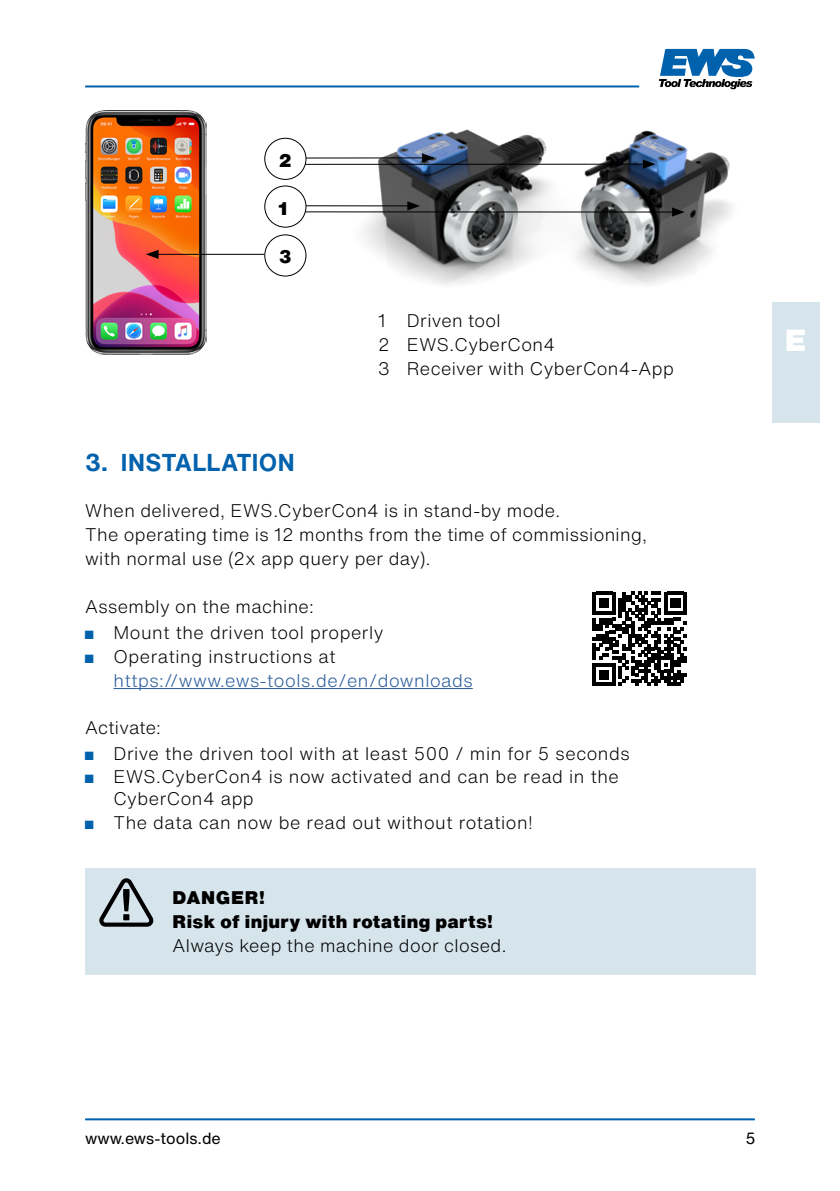
<style>
.page{position:relative;width:840px;height:1191px;background:#fff}
.page>*{position:absolute;margin:0;border:0;box-sizing:border-box;transform-origin:0 0}
.t1{font:900 30px "Helvetica Now Text";color:#fff}
.t2{font:700 24px "Helvetica Now Text";letter-spacing:.015em;color:#0061ad}
.t3{font:300 18px/24px "Helvetica Now Text";letter-spacing:.025em;color:#000}
.t4{font:300 18px/24px "Helvetica Now Text";letter-spacing:.03em;color:#275b9b}
.t5{font:900 18px/24px "Helvetica Now Text";letter-spacing:.02em;color:#000}
.t6{font:16px "Helvetica Now Text";color:#000}
.s1{font-family:"Arial Narrow";font-weight:400;color:#0061ad}
.s2{color:#000}
</style>
<div class="page">
<svg style="left:659px;top:49px;width:95px;height:40px"></svg>
<hr style="left:85px;top:85px;width:554px;height:2px;background:#0061ad">
<hr style="left:85px;top:1118px;width:669px;height:2px;background:#0061ad">
<svg style="left:771px;top:302px;width:68px;height:120px;fill:#d6e4ec"></svg>
<img style="left:344px;top:129px;width:388px;height:156px">
<div style="left:85px;top:868px;width:670px;height:107px;background:#d6e4ec"></div>
<svg style="left:99px;top:878px;width:54px;height:48px"></svg>
<hr style="left:113px;top:688px;width:359px;height:1px;background:#275b9b">
<img style="left:85px;top:110px;width:121px;height:244px">
<hr style="left:274px;top:157px;width:151px;height:2px;background:#000">
<svg style="left:422px;top:153px;width:12px;height:9px"></svg>
<hr style="left:276px;top:205px;width:134px;height:1px;background:#000">
<svg style="left:407px;top:201px;width:13px;height:9px"></svg>
<hr style="left:274px;top:211px;width:401px;height:1px;background:#000">
<svg style="left:671px;top:207px;width:13px;height:10px"></svg>
<hr style="left:276px;top:164px;width:369px;height:1px;background:#000">
<svg style="left:642px;top:160px;width:13px;height:9px"></svg>
<hr style="left:155px;top:254px;width:109px;height:1px;background:#000">
<svg style="left:146px;top:250px;width:12px;height:9px"></svg>
<div style="left:264px;top:186px;width:42px;height:41px;background:#fff;border-radius:50%"></div>
<div style="left:264px;top:185px;width:42px;height:43px;border:1px solid #000;border-radius:50%"></div>
<div style="left:264px;top:138px;width:42px;height:41px;background:#fff;border-radius:50%"></div>
<div style="left:264px;top:138px;width:42px;height:42px;border:1px solid #000;border-radius:50%"></div>
<div style="left:264px;top:234px;width:42px;height:42px;border:1px solid #000;border-radius:50%"></div>
<svg style="left:592px;top:592px;width:94px;height:94px"></svg>
<p class="t5" style="left:278px;top:148px;width:15px">2</p>
<p class="t5" style="left:278px;top:196px;width:11px">1</p>
<p class="t5" style="left:278px;top:244px;width:15px">3</p>
<h2 class="t2" style="left:85px;top:444px;width:211px">3. INSTALLATION</h2>
<p class="t3" style="left:378px;top:308px;width:297px">1 Driven tool<br>2 EWS.CyberCon4<br>3 Receiver with CyberCon4-App</p>
<p class="t3" style="left:85px;top:498px;width:563px">When delivered, EWS.CyberCon4 is in stand-by mode.<br>The operating time is 12 months from the time of commissioning, with normal use (2x app query per day).</p>
<p class="t3" style="left:85px;top:594px;width:230px">Assembly on the machine:</p>
<p class="t3" style="left:85px;top:620px;width:300px"><span class="s1">■</span> Mount the driven tool properly</p>
<p class="t4" style="left:113px;top:643px;width:360px;text-indent:-28px"><span class="s1">■</span> <span class="s2">Operating instructions at </span>https://www.ews-tools.de/en/downloads</p>
<p class="t3" style="left:85px;top:715px;width:77px">Activate:</p>
<p class="t3" style="left:85px;top:741px;width:546px"><span class="s1">■</span> Drive the driven tool with at least 500 / min for 5 seconds</p>
<p class="t3" style="left:113px;top:765px;width:506px;line-height:22px;text-indent:-28px"><span class="s1">■</span> EWS.CyberCon4 is now activated and can be read in the<br>CyberCon4 app</p>
<p class="t3" style="left:85px;top:809px;width:449px"><span class="s1">■</span> The data can now be read out without rotation!</p>
<p class="t5" style="left:172px;top:885px;width:322px">DANGER!<br>Risk of injury with rotating parts!</p>
<p class="t3" style="left:172px;top:933px;width:335px">Always keep the machine door closed.</p>
<h1 class="t1" style="left:784px;top:317px;width:23px">E</h1>
<p class="t6" style="left:85px;top:1126px;width:137px">www.ews-tools.de</p>
<p class="t6" style="left:745px;top:1126px;width:12px">5</p>
</div>
